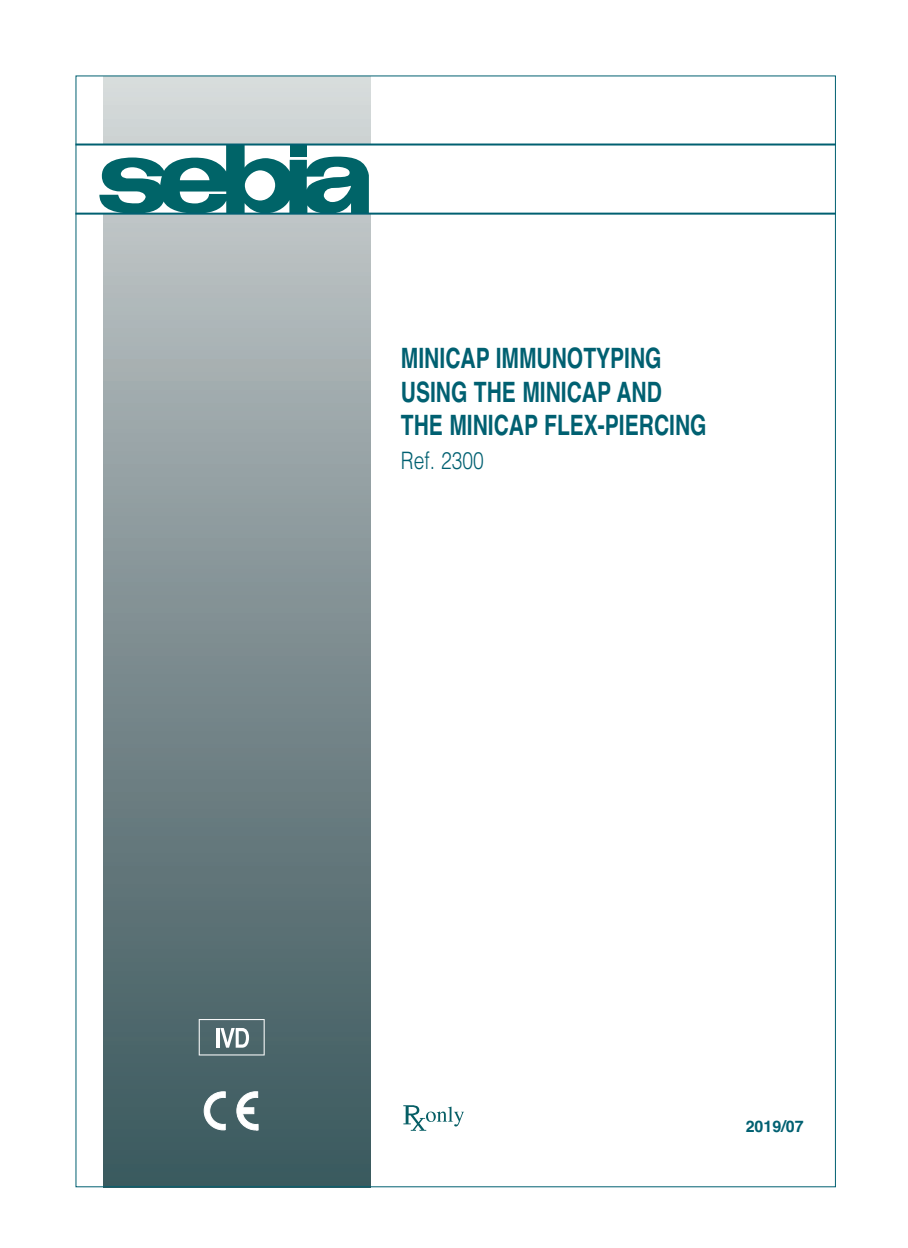
<style>
.page{position:relative;width:908px;height:1248px;background:#fff}
.page>*{position:absolute;margin:0;border:0;box-sizing:border-box;transform-origin:0 0}
.t1{font:700 28px/33.6px "Helvetica";color:#006071;scale:.75 1}
.t2{font:300 24px "Helvetica";color:#006071;scale:.8 1}
.t3{font:700 16px "Helvetica";color:#006071}
</style>
<div class="page">
<div style="left:104px;top:76px;width:266px;height:1111px;background:linear-gradient(to bottom,#cfd2d3,#365358)"></div>
<div style="left:90px;top:145px;width:735px;height:69px;background:#fff"></div>
<svg style="left:99px;top:145px;width:270px;height:67px"></svg>
<div style="left:289px;top:145px;width:17px;height:12px;background:#006468"></div>
<hr style="left:75px;top:143px;width:760px;height:2px;background:#006071">
<hr style="left:75px;top:212px;width:760px;height:2px;background:#006071">
<svg style="left:204px;top:1091px;width:21px;height:39px"></svg>
<svg style="left:236px;top:1091px;width:22px;height:39px"></svg>
<div style="left:241px;top:1107px;width:13px;height:6px;background:#fff;border:1px solid #fff"></div>
<svg style="left:199px;top:1018px;width:65px;height:37px;background:#708588"></svg>
<svg style="left:403px;top:1105px;width:61px;height:25px"></svg>
<p class="t1" style="left:401px;top:341px;width:409px">MINICAP IMMUNOTYPING<br>USING THE MINICAP AND<br>THE MINICAP FLEX-PIERCING</p>
<p class="t2" style="left:401px;top:451px;width:105px">Ref. 2300</p>
<p class="t3" style="left:745px;top:1116px;width:59px">2019/07</p>
</div>
